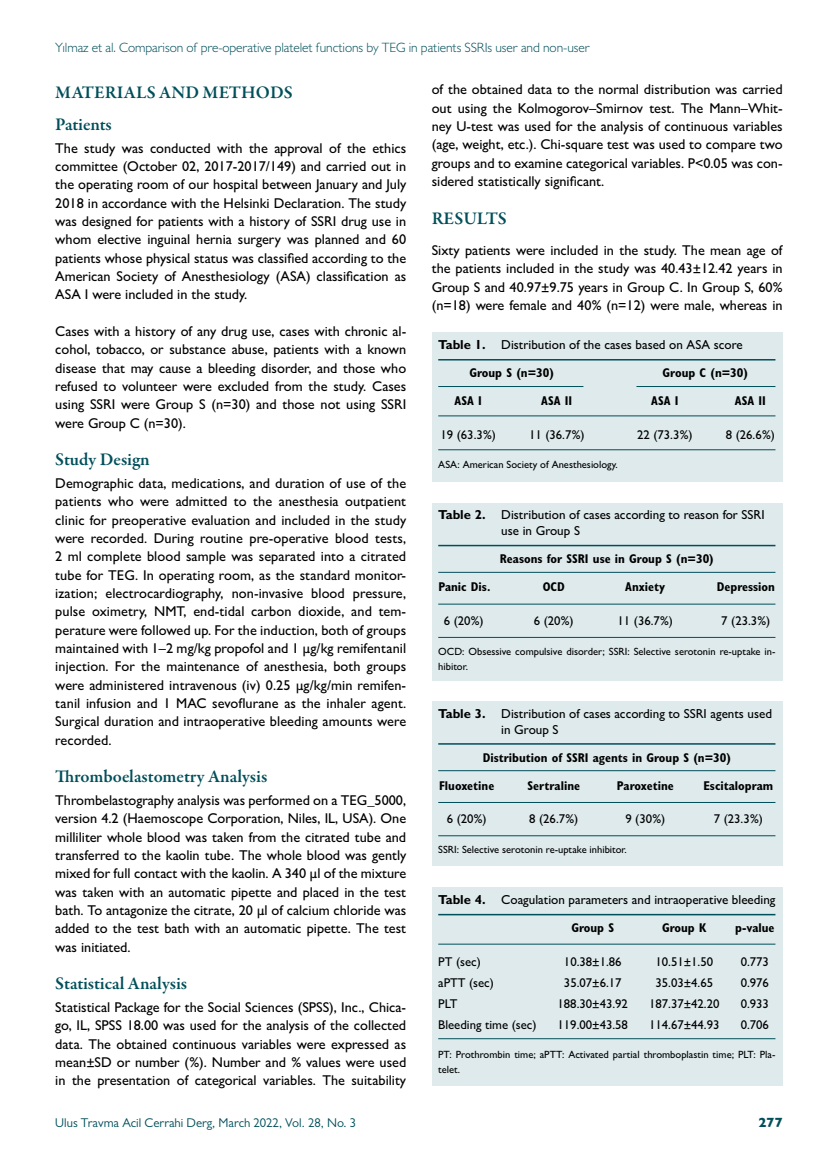
<style>
.page{position:relative;width:838px;height:1170px;background:#fff}
.page>*{position:absolute;margin:0;border:0;box-sizing:border-box;transform-origin:0 0}
.t1{font:600 18px/32.1px "Garamond Premr Pro";color:#004f5a}
.t2{font:500 14.25px/18.3px "Gill Sans MT Pro";color:#000;text-align:justify}
.t3{font:300 13.5px "Gill Sans MT Pro";letter-spacing:-.005em;color:#004f5a}
.t4{font:800 13.5px "Gill Sans MT Pro";color:#004f5a}
.t5{font:500 13.05px/15.6px "Gill Sans MT Pro";color:#000}
.t6{font:500 12.75px "Gill Sans MT Pro";color:#000}
.t7{font:700 condensed 12.75px/28px "Gill Sans MT Pro";color:#000}
.t8{font:12.75px "Gill Sans MT Pro";color:#004f5a}
.t9{font:500 10.5px/15px "Gill Sans MT Pro";color:#000}
.s1{font-weight:700}
</style>
<div class="page">
<div style="left:432px;top:332px;width:350px;height:150px;background:#deeaec"></div>
<hr style="left:438px;top:359px;width:337px;height:1px;background:#004f5a">
<hr style="left:438px;top:386px;width:145px;height:1px;background:#004f5a">
<hr style="left:636px;top:386px;width:139px;height:1px;background:#004f5a">
<hr style="left:438px;top:415px;width:337px;height:1px;background:#004f5a">
<hr style="left:438px;top:449px;width:337px;height:1px;background:#004f5a">
<div style="left:432px;top:503px;width:350px;height:177px;background:#deeaec"></div>
<hr style="left:438px;top:544px;width:337px;height:2px;background:#004f5a">
<hr style="left:438px;top:603px;width:337px;height:1px;background:#004f5a">
<hr style="left:438px;top:572px;width:337px;height:1px;background:#004f5a">
<hr style="left:438px;top:637px;width:337px;height:1px;background:#004f5a">
<div style="left:432px;top:701px;width:350px;height:165px;background:#deeaec"></div>
<hr style="left:438px;top:743px;width:337px;height:1px;background:#004f5a">
<hr style="left:438px;top:802px;width:337px;height:1px;background:#004f5a">
<hr style="left:438px;top:770px;width:337px;height:1px;background:#004f5a">
<hr style="left:438px;top:835px;width:337px;height:1px;background:#004f5a">
<div style="left:432px;top:887px;width:350px;height:198px;background:#deeaec"></div>
<hr style="left:438px;top:913px;width:337px;height:2px;background:#004f5a">
<hr style="left:438px;top:943px;width:337px;height:1px;background:#004f5a">
<hr style="left:438px;top:1038px;width:337px;height:1px;background:#004f5a">
<p class="t3" style="left:55px;top:39px;width:536px">Yılmaz et al. Comparison of pre-operative platelet functions by TEG in patients SSRIs user and non-user</p>
<p class="t1" style="left:55px;top:76px;width:239px">MATERIALS AND METHODS<br>Patients</p>
<p class="t2" style="left:55px;top:138px;width:352px">The study was conducted with the approval of the ethics committee (October 02, 2017-2017/149) and carried out in the operating room of our hospital between January and July 2018 in accordance with the Helsinki Declaration. The study was designed for patients with a history of SSRI drug use in whom elective inguinal hernia surgery was planned and 60 patients whose physical status was classified according to the American Society of Anesthesiology (ASA) classification as ASA I were included in the study.</p>
<p class="t2" style="left:55px;top:322px;width:352px">Cases with a history of any drug use, cases with chronic al&shy;cohol, tobacco, or substance abuse, patients with a known disease that may cause a bleeding disorder, and those who refused to volunteer were excluded from the study. Cases using SSRI were Group S (n=30) and those not using SSRI were Group C (n=30).</p>
<p class="t1" style="left:55px;top:444px;width:96px">Study Design</p>
<p class="t2" style="left:55px;top:474px;width:352px">Demographic data, medications, and duration of use of the patients who were admitted to the anesthesia outpatient clinic for preoperative evaluation and included in the study were recorded. During routine pre-operative blood tests, 2 ml complete blood sample was separated into a citrated tube for TEG. In operating room, as the standard monitor&shy;ization; electrocardiography, non-invasive blood pressure, pulse oximetry, NMT, end-tidal carbon dioxide, and tem&shy;perature were followed up. For the induction, both of groups maintained with 1–2 mg/kg propofol and 1 µg/kg remifentanil injection. For the maintenance of anesthesia, both groups were administered intravenous (iv) 0.25 µg/kg/min remifen&shy;tanil infusion and 1 MAC sevoflurane as the inhaler agent.<br>Surgical duration and intraoperative bleeding amounts were recorded.</p>
<p class="t1" style="left:55px;top:760px;width:213px">Thromboelastometry Analysis</p>
<p class="t2" style="left:55px;top:790px;width:352px">Thrombelastography analysis was performed on a TEG_5000, version 4.2 (Haemoscope Corporation, Niles, IL, USA). One milliliter whole blood was taken from the citrated tube and transferred to the kaolin tube. The whole blood was gently mixed for full contact with the kaolin. A 340 µl of the mixture was taken with an automatic pipette and placed in the test bath. To antagonize the citrate, 20 µl of calcium chloride was added to the test bath with an automatic pipette. The test was initiated.</p>
<p class="t1" style="left:55px;top:967px;width:133px">Statistical Analysis</p>
<p class="t2" style="left:55px;top:997px;width:352px">Statistical Package for the Social Sciences (SPSS), Inc., Chica&shy;go, IL, SPSS 18.00 was used for the analysis of the collected data. The obtained continuous variables were expressed as mean±SD or number (%). Number and % values were used in the presentation of categorical variables. The suitability</p>
<p class="t2" style="left:432px;top:80px;width:352px">of the obtained data to the normal distribution was carried out using the Kolmogorov–Smirnov test. The Mann–Whit&shy;ney U-test was used for the analysis of continuous variables (age, weight, etc.). Chi-square test was used to compare two groups and to examine categorical variables. P&lt;0.05 was con&shy;sidered statistically significant.</p>
<p class="t1" style="left:432px;top:202px;width:77px">RESULTS</p>
<p class="t2" style="left:432px;top:241px;width:352px">Sixty patients were included in the study. The mean age of the patients included in the study was 40.43±12.42 years in Group S and 40.97±9.75 years in Group C. In Group S, 60% (n=18) were female and 40% (n=12) were male, whereas in</p>
<p class="t5" style="left:438px;top:336px;width:306px"><span class="s1">Table 1.</span> Distribution of the cases based on ASA score</p>
<p class="t7" style="left:469px;top:358px;width:86px">Group S (n=30)</p>
<p class="t7" style="left:662px;top:358px;width:87px">Group C (n=30)</p>
<p class="t7" style="left:454px;top:386px;width:29px">ASA I</p>
<p class="t7" style="left:541px;top:386px;width:32px">ASA II</p>
<p class="t7" style="left:651px;top:386px;width:29px">ASA I</p>
<p class="t7" style="left:735px;top:386px;width:32px">ASA II</p>
<p class="t6" style="left:440px;top:427px;width:57px">19 (63.3%)</p>
<p class="t6" style="left:529px;top:427px;width:57px">11 (36.7%)</p>
<p class="t6" style="left:637px;top:427px;width:57px">22 (73.3%)</p>
<p class="t6" style="left:726px;top:427px;width:51px">8 (26.6%)</p>
<p class="t9" style="left:438px;top:457px;width:181px">ASA: American Society of Anesthesiology.</p>
<p class="t5" style="left:501px;top:507px;width:265px;text-indent:-63px"><span class="s1">Table 2.</span> Distribution of cases according to reason for SSRI use in Group S</p>
<p class="t7" style="left:500px;top:544px;width:215px">Reasons for SSRI use in Group S (n=30)</p>
<p class="t7" style="left:438px;top:573px;width:54px">Panic Dis.</p>
<p class="t7" style="left:542px;top:573px;width:24px">OCD</p>
<p class="t7" style="left:625px;top:573px;width:42px">Anxiety</p>
<p class="t7" style="left:716px;top:573px;width:60px">Depression</p>
<p class="t6" style="left:444px;top:613px;width:41px">6 (20%)</p>
<p class="t6" style="left:534px;top:613px;width:41px">6 (20%)</p>
<p class="t6" style="left:617px;top:613px;width:57px">11 (36.7%)</p>
<p class="t6" style="left:721px;top:613px;width:51px">7 (23.3%)</p>
<p class="t9" style="left:438px;top:643px;width:339px">OCD: Obsessive compulsive disorder; SSRI: Selective serotonin re-uptake in&shy;hibitor.</p>
<p class="t5" style="left:501px;top:705px;width:272px;text-indent:-63px"><span class="s1">Table 3.</span> Distribution of cases according to SSRI agents used in Group S</p>
<p class="t7" style="left:439px;top:743px;width:293px;text-indent:43px">Distribution of SSRI agents in Group S (n=30)<br>Fluoxetine</p>
<p class="t7" style="left:527px;top:771px;width:54px">Sertraline</p>
<p class="t7" style="left:617px;top:771px;width:58px">Paroxetine</p>
<p class="t7" style="left:703px;top:771px;width:71px">Escitalopram</p>
<p class="t6" style="left:447px;top:811px;width:41px">6 (20%)</p>
<p class="t6" style="left:529px;top:811px;width:51px">8 (26.7%)</p>
<p class="t6" style="left:625px;top:811px;width:41px">9 (30%)</p>
<p class="t6" style="left:714px;top:811px;width:51px">7 (23.3%)</p>
<p class="t9" style="left:438px;top:841px;width:190px">SSRI: Selective serotonin re-uptake inhibitor.</p>
<p class="t5" style="left:438px;top:891px;width:339px"><span class="s1">Table 4.</span> Coagulation parameters and intraoperative bleeding</p>
<p class="t7" style="left:571px;top:913px;width:44px">Group S</p>
<p class="t7" style="left:662px;top:913px;width:46px">Group K</p>
<p class="t7" style="left:735px;top:913px;width:41px">p-value</p>
<p class="t6" style="left:438px;top:953px;width:44px">PT (sec)</p>
<p class="t6" style="left:564px;top:953px;width:59px">10.38±1.86</p>
<p class="t6" style="left:655px;top:953px;width:59px">10.51±1.50</p>
<p class="t6" style="left:740px;top:953px;width:30px">0.773</p>
<p class="t6" style="left:438px;top:974px;width:57px">aPTT (sec)</p>
<p class="t6" style="left:564px;top:974px;width:59px">35.07±6.17</p>
<p class="t6" style="left:655px;top:974px;width:59px">35.03±4.65</p>
<p class="t6" style="left:740px;top:974px;width:30px">0.976</p>
<p class="t6" style="left:438px;top:995px;width:21px">PLT</p>
<p class="t6" style="left:557px;top:995px;width:72px">188.30±43.92</p>
<p class="t6" style="left:649px;top:995px;width:72px">187.37±42.20</p>
<p class="t6" style="left:740px;top:995px;width:30px">0.933</p>
<p class="t6" style="left:438px;top:1016px;width:100px">Bleeding time (sec)</p>
<p class="t6" style="left:557px;top:1016px;width:72px">119.00±43.58</p>
<p class="t6" style="left:649px;top:1016px;width:72px">114.67±44.93</p>
<p class="t6" style="left:740px;top:1016px;width:30px">0.706</p>
<p class="t9" style="left:438px;top:1046px;width:339px">PT: Prothrombin time; aPTT: Activated partial thromboplastin time; PLT: Pla&shy;telet.</p>
<p class="t8" style="left:55px;top:1115px;width:302px">Ulus Travma Acil Cerrahi Derg, March 2022, Vol. 28, No. 3</p>
<p class="t4" style="left:758px;top:1114px;width:26px">277</p>
</div>
